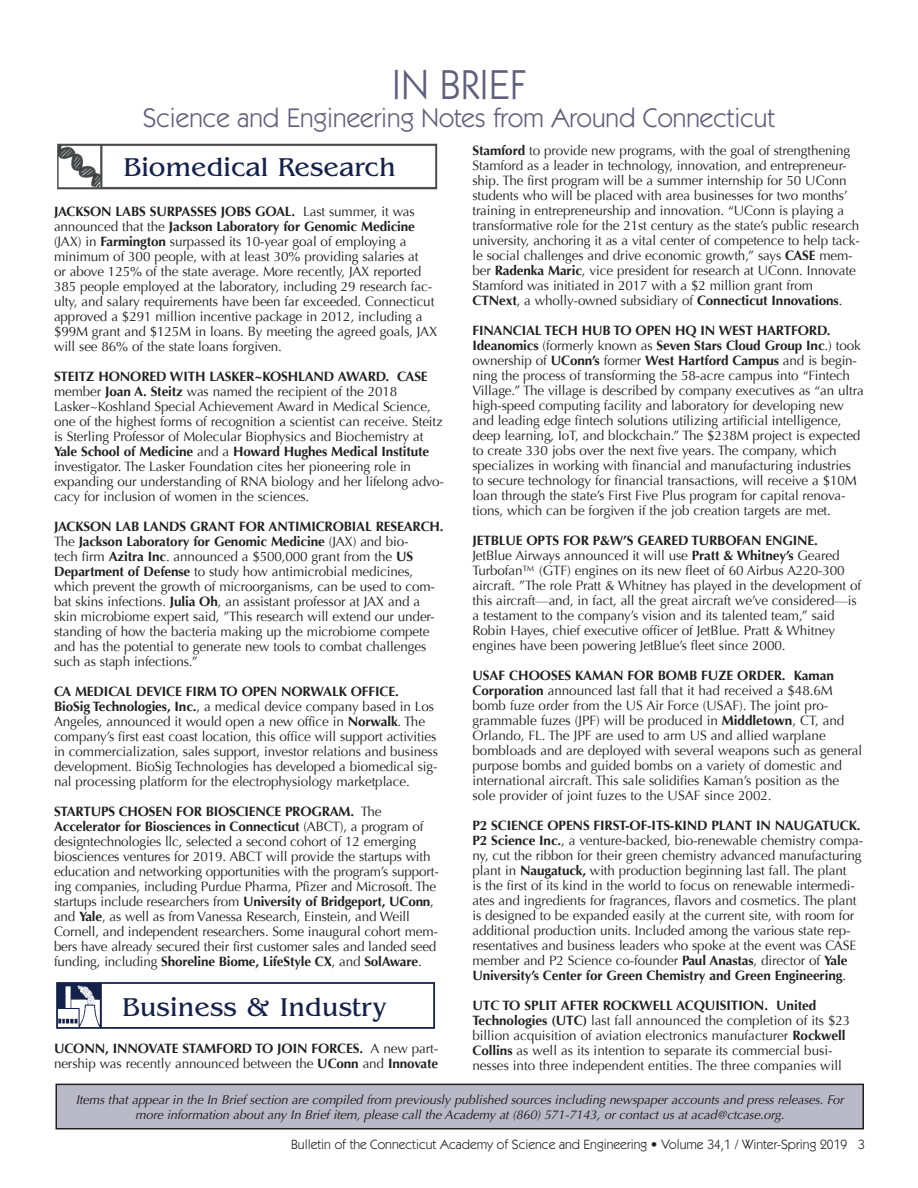
<style>
.page{position:relative;width:918px;height:1188px;background:#fff}
.page>*{position:absolute;margin:0;border:0;box-sizing:border-box;transform-origin:0 0}
.t1{font:42px "Itc Kabel";color:#5f5f7d}
.t2{font:27px "Itc Kabel";color:#5f5f7d}
.t3{font:27px "Benguiat";color:#14214b}
.t4{font:13.5px/15px "Optima";letter-spacing:-.01em;color:#231f20}
.t5{font:13.5px "Itc Kabel";color:#231f20}
.t6{font:italic 12.75px/15px "Optima";letter-spacing:-.01em;color:#231f20;text-align:center}
.s1{font-weight:700}
</style>
<div class="page">
<div style="left:56px;top:1084px;width:807px;height:45px;background:#b9b9c7"></div>
<div style="left:56px;top:1084px;width:808px;height:45px;border:2px solid #231f20"></div>
<img style="left:57px;top:143px;width:381px;height:47px">
<div style="left:122px;top:151px;width:300px;height:29px;background:#fff"></div>
<img style="left:56px;top:982px;width:379px;height:47px">
<div style="left:121px;top:991px;width:299px;height:28px;background:#fff"></div>
<h1 class="t1" style="left:392px;top:61px;width:136px">IN BRIEF</h1>
<h2 class="t2" style="left:143px;top:102px;width:633px">Science and Engineering Notes from Around Connecticut</h2>
<h2 class="t3" style="left:124px;top:152px;width:274px">Biomedical Research</h2>
<p class="t4" style="left:54px;top:205px;width:385px"><span class="s1">JACKSON LABS SURPASSES JOBS GOAL.</span> Last summer, it was announced that the <span class="s1">Jackson Laboratory for Genomic Medicine </span>(JAX) in <span class="s1">Farmington</span> surpassed its 10-year goal of employing a minimum of 300 people, with at least 30% providing salaries at<br>or above 125% of the state average. More recently, JAX reported 385 people employed at the laboratory, including 29 research fac&shy;ulty, and salary requirements have been far exceeded. Connecticut approved a $291 million incentive package in 2012, including a $99M grant and $125M in loans. By meeting the agreed goals, JAX will see 86% of the state loans forgiven.</p>
<p class="t4" style="left:54px;top:369px;width:392px"><span class="s1">STEITZ HONORED WITH LASKER~KOSHLAND AWARD. CASE </span>member <span class="s1">Joan A. Steitz</span> was named the recipient of the 2018<br>Lasker~Koshland Special Achievement Award in Medical Science, one of the highest forms of recognition a scientist can receive. Steitz is Sterling Professor of Molecular Biophysics and Biochemistry at <span class="s1">Yale School of Medicine</span> and a <span class="s1">Howard Hughes Medical Institute </span>investigator. The Lasker Foundation cites her pioneering role in expanding our understanding of RNA biology and her lifelong advo&shy;cacy for inclusion of women in the sciences.</p>
<p class="t4" style="left:54px;top:519px;width:391px"><span class="s1">JACKSON LAB LANDS GRANT FOR ANTIMICROBIAL RESEARCH.<br></span>The <span class="s1">Jackson Laboratory for Genomic Medicine</span> (JAX) and bio-<br>tech firm <span class="s1">Azitra Inc</span>. announced a $500,000 grant from the <span class="s1">US Department of Defense</span> to study how antimicrobial medicines, which prevent the growth of microorganisms, can be used to com&shy;bat skins infections. <span class="s1">Julia Oh</span>, an assistant professor at JAX and a skin microbiome expert said, ”This research will extend our under&shy;standing of how the bacteria making up the microbiome compete and has the potential to generate new tools to combat challenges such as staph infections.”</p>
<p class="t4" style="left:54px;top:684px;width:386px"><span class="s1">CA MEDICAL DEVICE FIRM TO OPEN NORWALK OFFICE.<br>BioSig Technologies, Inc.</span>, a medical device company based in Los Angeles, announced it would open a new office in <span class="s1">Norwalk</span>. The company’s first east coast location, this office will support activities in commercialization, sales support, investor relations and business development. BioSig Technologies has developed a biomedical sig&shy;nal processing platform for the electrophysiology marketplace.</p>
<p class="t4" style="left:54px;top:804px;width:386px"><span class="s1">STARTUPS CHOSEN FOR BIOSCIENCE PROGRAM.</span> The <span class="s1">Accelerator for Biosciences in Connecticut</span> (ABCT), a program of designtechnologies llc, selected a second cohort of 12 emerging biosciences ventures for 2019. ABCT will provide the startups with education and networking opportunities with the program’s support&shy;ing companies, including Purdue Pharma, Pfizer and Microsoft. The startups include researchers from <span class="s1">University of Bridgeport, UConn</span>, and <span class="s1">Yale</span>, as well as from Vanessa Research, Einstein, and Weill Cornell, and independent researchers. Some inaugural cohort mem&shy;bers have already secured their first customer sales and landed seed funding, including <span class="s1">Shoreline Biome, LifeStyle CX</span>, and <span class="s1">SolAware</span>.</p>
<h2 class="t3" style="left:122px;top:992px;width:266px">Business &amp; Industry</h2>
<p class="t4" style="left:54px;top:1041px;width:386px"><span class="s1">UCONN, INNOVATE STAMFORD TO JOIN FORCES.</span> A new part&shy;nership was recently announced between the <span class="s1">UConn</span> and <span class="s1">Innovate</span></p>
<p class="t4" style="left:472px;top:143px;width:389px"><span class="s1">Stamford</span> to provide new programs, with the goal of strengthening Stamford as a leader in technology, innovation, and entrepreneur&shy;ship. The first program will be a summer internship for 50 UConn students who will be placed with area businesses for two months’ training in entrepreneurship and innovation. “UConn is playing a transformative role for the 21st century as the state’s public research university, anchoring it as a vital center of competence to help tack&shy;le social challenges and drive economic growth,” says <span class="s1">CASE</span> mem&shy;ber <span class="s1">Radenka Maric</span>, vice president for research at UConn. Innovate Stamford was initiated in 2017 with a $2 million grant from <span class="s1">CTNext</span>, a wholly-owned subsidiary of <span class="s1">Connecticut Innovations</span>.</p>
<p class="t4" style="left:472px;top:323px;width:393px"><span class="s1">FINANCIAL TECH HUB TO OPEN HQ IN WEST HARTFORD.<br>Ideanomics</span> (formerly known as <span class="s1">Seven Stars Cloud Group Inc</span>.) took ownership of <span class="s1">UConn’s</span> former <span class="s1">West Hartford Campus</span> and is begin&shy;ning the process of transforming the 58-acre campus into “Fintech Village.” The village is described by company executives as “an ultra high-speed computing facility and laboratory for developing new and leading edge fintech solutions utilizing artificial intelligence, deep learning, IoT, and blockchain.” The $238M project is expected to create 330 jobs over the next five years. The company, which specializes in working with financial and manufacturing industries to secure technology for financial transactions, will receive a $10M loan through the state’s First Five Plus program for capital renova&shy;tions, which can be forgiven if the job creation targets are met.</p>
<p class="t4" style="left:472px;top:533px;width:390px"><span class="s1">JETBLUE OPTS FOR P&amp;W’S GEARED TURBOFAN ENGINE.<br></span>JetBlue Airways announced it will use <span class="s1">Pratt &amp; Whitney’s</span> Geared Turbofan™ (GTF) engines on its new fleet of 60 Airbus A220-300 aircraft. ”The role Pratt &amp; Whitney has played in the development of this aircraft—and, in fact, all the great aircraft we’ve considered—is a testament to the company’s vision and its talented team,” said Robin Hayes, chief executive officer of JetBlue. Pratt &amp; Whitney engines have been powering JetBlue’s fleet since 2000.</p>
<p class="t4" style="left:472px;top:668px;width:391px"><span class="s1">USAF CHOOSES KAMAN FOR BOMB FUZE ORDER. Kaman Corporation</span> announced last fall that it had received a $48.6M bomb fuze order from the US Air Force (USAF). The joint pro&shy;grammable fuzes (JPF) will be produced in <span class="s1">Middletown</span>, CT, and Orlando, FL. The JPF are used to arm US and allied warplane bombloads and are deployed with several weapons such as general purpose bombs and guided bombs on a variety of domestic and international aircraft. This sale solidifies Kaman’s position as the sole provider of joint fuzes to the USAF since 2002.</p>
<p class="t4" style="left:472px;top:818px;width:392px"><span class="s1">P2 SCIENCE OPENS FIRST-OF-ITS-KIND PLANT IN NAUGATUCK.<br>P2 Science Inc.</span>, a venture-backed, bio-renewable chemistry compa&shy;ny, cut the ribbon for their green chemistry advanced manufacturing plant in <span class="s1">Naugatuck,</span> with production beginning last fall. The plant<br>is the first of its kind in the world to focus on renewable intermedi&shy;ates and ingredients for fragrances, flavors and cosmetics. The plant is designed to be expanded easily at the current site, with room for additional production units. Included among the various state rep&shy;resentatives and business leaders who spoke at the event was CASE member and P2 Science co-founder <span class="s1">Paul Anastas</span>, director of <span class="s1">Yale University’s Center for Green Chemistry and Green Engineering</span>.</p>
<p class="t4" style="left:472px;top:998px;width:379px"><span class="s1">UTC TO SPLIT AFTER ROCKWELL ACQUISITION. United Technologies (UTC)</span> last fall announced the completion of its $23 billion acquisition of aviation electronics manufacturer <span class="s1">Rockwell Collins</span> as well as its intention to separate its commercial busi&shy;nesses into three independent entities. The three companies will</p>
<p class="t6" style="left:76px;top:1092px;width:770px">Items that appear in the In Brief section are compiled from previously published sources including newspaper accounts and press releases. For more information about any In Brief item, please call the Academy at (860) 571-7143, or contact us at acad@ctcase.org.</p>
<p class="t5" style="left:291px;top:1137px;width:575px">Bulletin of the Connecticut Academy of Science and Engineering • Volume 34,1 / Winter-Spring 2019 3</p>
</div>
